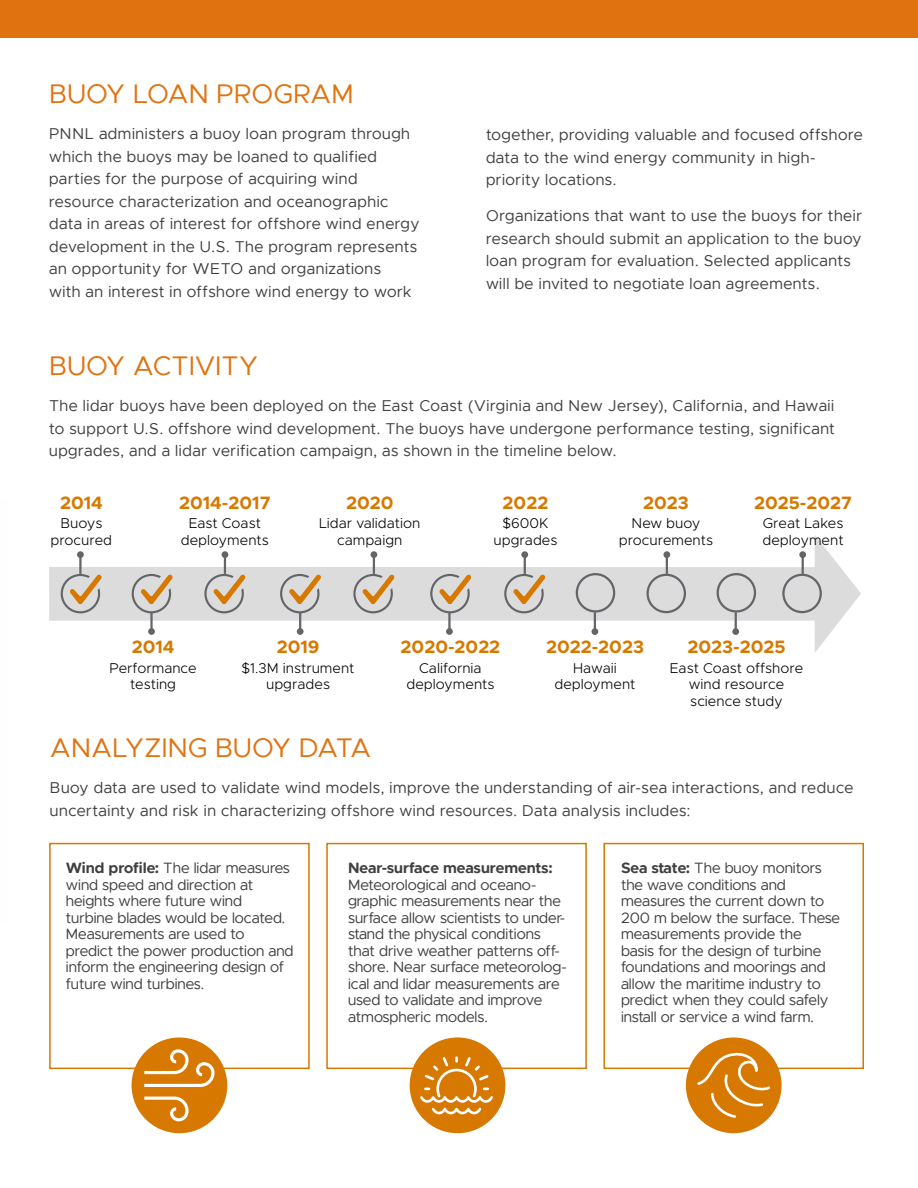
<style>
.page{position:relative;width:918px;height:1188px;background:#fff}
.page>*{position:absolute;margin:0;border:0;box-sizing:border-box;transform-origin:0 0}
.t1{font:27px "Metropolis";color:#e0730f}
.t2{font:700 18px "Metropolis";color:#d77900}
.t3{font:15.75px/22.5px "Metropolis";letter-spacing:.035em;color:#404042}
.t4{font:15px/16.5px "Metropolis";color:#404042}
.t5{font:700 15px "Metropolis";color:#404042}
.t6{font:300 14.25px/16.5px "Metropolis";color:#000;text-align:center}
.s1{font-weight:700}
</style>
<div class="page">
<div style="left:0;top:0;width:918px;height:37px;background:#e0730f"></div>
<div style="left:49px;top:843px;width:261px;height:226px;border:2px solid #d77900"></div>
<div style="left:326px;top:843px;width:261px;height:226px;border:2px solid #d77900"></div>
<div style="left:603px;top:843px;width:261px;height:226px;border:2px solid #d77900"></div>
<div style="left:132px;top:1037px;width:95px;height:96px;background:#d77900;border-radius:50%"></div>
<div style="left:410px;top:1037px;width:95px;height:96px;background:#d77900;border-radius:50%"></div>
<div style="left:686px;top:1037px;width:96px;height:96px;background:#d77900;border-radius:50%"></div>
<svg style="left:144px;top:1097px;width:45px;height:24px"></svg>
<svg style="left:144px;top:1049px;width:71px;height:38px"></svg>
<svg style="left:418px;top:1055px;width:77px;height:61px"></svg>
<svg style="left:695px;top:1050px;width:77px;height:70px"></svg>
<svg style="left:49px;top:536px;width:812px;height:116px"></svg>
<svg style="left:61px;top:574px;width:41px;height:39px;background:#cabcab"></svg>
<hr style="left:79px;top:554px;width:3px;height:20px;background:#636569">
<div style="left:77px;top:551px;width:7px;height:7px;background:#636569;border-radius:50%"></div>
<svg style="left:204px;top:574px;width:42px;height:39px;background:#cbbdac"></svg>
<hr style="left:224px;top:554px;width:2px;height:20px;background:#636569">
<div style="left:222px;top:551px;width:6px;height:7px;background:#636569;border-radius:50%"></div>
<svg style="left:353px;top:574px;width:42px;height:39px;background:#cbbdac"></svg>
<hr style="left:373px;top:554px;width:2px;height:20px;background:#636569">
<div style="left:371px;top:551px;width:6px;height:7px;background:#636569;border-radius:50%"></div>
<svg style="left:132px;top:574px;width:41px;height:39px;background:#cbbcab"></svg>
<hr style="left:150px;top:612px;width:3px;height:20px;background:#636569">
<div style="left:148px;top:628px;width:7px;height:7px;background:#636569;border-radius:50%"></div>
<svg style="left:280px;top:574px;width:41px;height:39px;background:#cabcab"></svg>
<hr style="left:299px;top:612px;width:2px;height:20px;background:#636569">
<div style="left:297px;top:628px;width:7px;height:7px;background:#636569;border-radius:50%"></div>
<svg style="left:430px;top:574px;width:42px;height:39px;background:#cbbdac"></svg>
<hr style="left:448px;top:612px;width:3px;height:20px;background:#636569">
<div style="left:446px;top:628px;width:7px;height:7px;background:#636569;border-radius:50%"></div>
<hr style="left:666px;top:554px;width:2px;height:20px;background:#636569">
<div style="left:663px;top:551px;width:7px;height:7px;background:#636569;border-radius:50%"></div>
<div style="left:646px;top:574px;width:40px;height:39px;border:2px solid #636569;border-radius:50%"></div>
<hr style="left:802px;top:554px;width:2px;height:20px;background:#636569">
<div style="left:799px;top:551px;width:7px;height:7px;background:#636569;border-radius:50%"></div>
<div style="left:782px;top:574px;width:40px;height:39px;border:2px solid #636569;border-radius:50%"></div>
<hr style="left:594px;top:612px;width:2px;height:20px;background:#636569">
<div style="left:592px;top:628px;width:6px;height:7px;background:#636569;border-radius:50%"></div>
<div style="left:576px;top:573px;width:39px;height:40px;border:2px solid #636569;border-radius:50%"></div>
<svg style="left:504px;top:574px;width:42px;height:39px;background:#cbbdac"></svg>
<hr style="left:524px;top:554px;width:2px;height:20px;background:#636569">
<div style="left:521px;top:551px;width:7px;height:7px;background:#636569;border-radius:50%"></div>
<hr style="left:735px;top:612px;width:2px;height:20px;background:#636569">
<div style="left:732px;top:628px;width:7px;height:7px;background:#636569;border-radius:50%"></div>
<div style="left:717px;top:573px;width:39px;height:40px;border:2px solid #636569;border-radius:50%"></div>
<h1 class="t1" style="left:49px;top:77px;width:306px">BUOY LOAN PROGRAM</h1>
<p class="t3" style="left:49px;top:123px;width:372px">PNNL administers a buoy loan program through which the buoys may be loaned to qualified parties for the purpose of acquiring wind resource characterization and oceanographic data in areas of interest for offshore wind energy development in the U.S. The program represents an opportunity for WETO and organizations<br>with an interest in offshore wind energy to work</p>
<p class="t3" style="left:486px;top:124px;width:378px">together, providing valuable and focused offshore data to the wind energy community in high&shy;priority locations.</p>
<p class="t3" style="left:486px;top:205px;width:378px">Organizations that want to use the buoys for their research should submit an application to the buoy loan program for evaluation. Selected applicants will be invited to negotiate loan agreements.</p>
<h1 class="t1" style="left:49px;top:349px;width:211px">BUOY ACTIVITY</h1>
<p class="t3" style="left:49px;top:394px;width:787px;text-align:justify">The lidar buoys have been deployed on the East Coast (Virginia and New Jersey), California, and Hawaii to support U.S. offshore wind development. The buoys have undergone performance testing, significant upgrades, and a lidar verification campaign, as shown in the timeline below.</p>
<p class="t2" style="left:60px;top:491px;width:44px">2014</p>
<p class="t6" style="left:51px;top:515px;width:63px">Buoys procured</p>
<p class="t2" style="left:179px;top:491px;width:93px">2014-2017</p>
<p class="t6" style="left:181px;top:515px;width:90px">East Coast deployments</p>
<p class="t2" style="left:346px;top:491px;width:49px">2020</p>
<p class="t6" style="left:319px;top:515px;width:103px">Lidar validation campaign</p>
<p class="t2" style="left:503px;top:491px;width:47px">2022</p>
<p class="t6" style="left:494px;top:515px;width:65px">$600K upgrades</p>
<p class="t2" style="left:643px;top:491px;width:47px">2023</p>
<p class="t6" style="left:619px;top:515px;width:96px">New buoy procurements</p>
<p class="t2" style="left:754px;top:491px;width:99px">2025-2027</p>
<p class="t6" style="left:763px;top:515px;width:82px;text-align:left">Great Lakes deployment</p>
<p class="t2" style="left:132px;top:636px;width:44px">2014</p>
<p class="t6" style="left:110px;top:660px;width:89px">Performance testing</p>
<p class="t2" style="left:277px;top:636px;width:44px">2019</p>
<p class="t6" style="left:242px;top:660px;width:114px">$1.3M instrument upgrades</p>
<p class="t2" style="left:401px;top:636px;width:101px">2020-2022</p>
<p class="t6" style="left:406px;top:660px;width:90px">California deployments</p>
<p class="t2" style="left:546px;top:636px;width:99px">2022-2023</p>
<p class="t6" style="left:555px;top:660px;width:82px">Hawaii deployment</p>
<p class="t2" style="left:688px;top:636px;width:99px">2023-2025</p>
<p class="t6" style="left:670px;top:660px;width:135px">East Coast offshore wind resource science study</p>
<h1 class="t1" style="left:50px;top:731px;width:323px">ANALYZING BUOY DATA</h1>
<p class="t3" style="left:50px;top:777px;width:805px">Buoy data are used to validate wind models, improve the understanding of air-sea interactions, and reduce uncertainty and risk in characterizing offshore wind resources. Data analysis includes:</p>
<p class="t4" style="left:66px;top:860px;width:229px"><span class="s1">Wind profile:</span> The lidar measures wind speed and direction at heights where future wind<br>turbine blades would be located.<br>Measurements are used to predict the power production and inform the engineering design of future wind turbines.</p>
<p class="t5" style="left:348px;top:859px;width:206px">Near-surface measurements:</p>
<p class="t4" style="left:348px;top:877px;width:220px">Meteorological and oceano&shy;graphic measurements near the surface allow scientists to under&shy;stand the physical conditions that drive weather patterns off&shy;shore. Near surface meteorolog&shy;ical and lidar measurements are used to validate and improve atmospheric models.</p>
<p class="t4" style="left:621px;top:860px;width:220px"><span class="s1">Sea state:</span> The buoy monitors the wave conditions and measures the current down to<br>200 m below the surface. These measurements provide the<br>basis for the design of turbine foundations and moorings and allow the maritime industry to predict when they could safely install or service a wind farm.</p>
</div>
